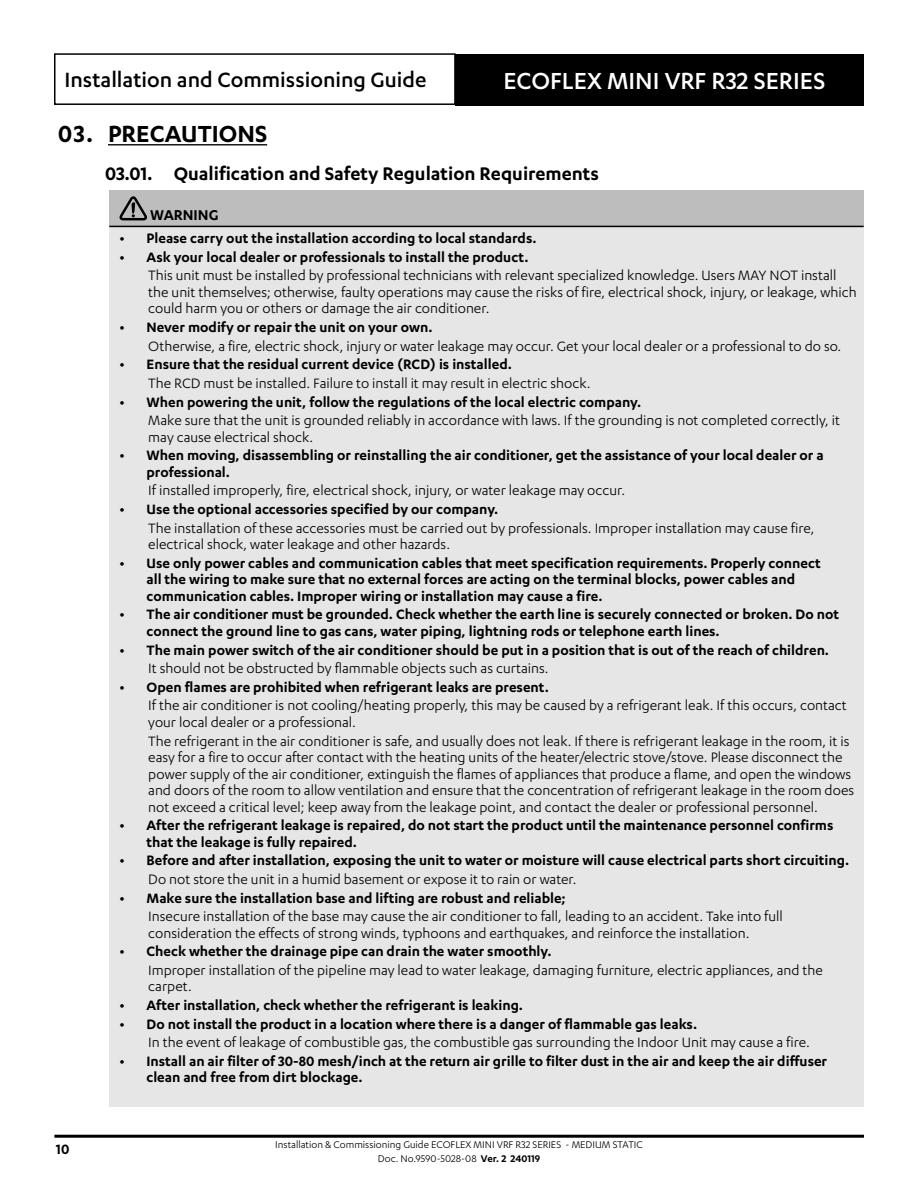
<style>
.page{position:relative;width:918px;height:1188px;background:#fff}
.page>*{position:absolute;margin:0;border:0;box-sizing:border-box;transform-origin:0 0}
.t1{font:500 27px "Karbon";color:#fff}
.t2{font:600 27px "Karbon";color:#000}
.t3{font:500 24px "Karbon";color:#000}
.t4{font:600 21px "Karbon";color:#000}
.NOTES_Title{font:600 16.5px "Karbon";color:#000}
.NOTES_Content_10_5{font:15.75px/16.5px "Karbon";color:#000}
.t5{font:600 15.75px/16.5px "Karbon";color:#000}
.t6{font:11.25px/13.5px "Karbon";color:#000;text-align:center}
.s1{font-weight:600}
</style>
<div class="page">
<div style="left:54px;top:53px;width:402px;height:52px;border:2px solid #000"></div>
<div style="left:456px;top:54px;width:408px;height:52px;background:#000"></div>
<hr style="left:54px;top:1135px;width:810px;height:3px;background:#000">
<hr style="left:108px;top:144px;width:159px;height:1px;background:#000">
<div style="left:109px;top:190px;width:755px;height:36px;background:#bdbdbd"></div>
<div style="left:109px;top:226px;width:755px;height:881px;background:#e6e6e6"></div>
<hr style="left:109px;top:226px;width:755px;height:1px;background:#000">
<svg style="left:119px;top:196px;width:28px;height:25px"></svg>
<h2 class="t3" style="left:64px;top:67px;width:364px">Installation and Commissioning Guide</h2>
<h1 class="t1" style="left:503px;top:66px;width:323px">ECOFLEX MINI VRF R32 SERIES</h1>
<p class="t2" style="left:58px;top:119px;width:210px">03. PRECAUTIONS</p>
<p class="t4" style="left:105px;top:162px;width:496px">03.01. Qualification and Safety Regulation Requirements</p>
<p class="NOTES_Title" style="left:150px;top:206px;width:70px">WARNING</p>
<p class="t5" style="left:120px;top:230px;width:419px">• Please carry out the installation according to local standards.</p>
<p class="t5" style="left:120px;top:248px;width:410px">• Ask your local dealer or professionals to install the product.</p>
<p class="NOTES_Content_10_5" style="left:148px;top:267px;width:710px">This unit must be installed by professional technicians with relevant specialized knowledge. Users MAY NOT install the unit themselves; otherwise, faulty operations may cause the risks of fire, electrical shock, injury, or leakage, which could harm you or others or damage the air conditioner.</p>
<p class="t5" style="left:120px;top:318px;width:314px">• Never modify or repair the unit on your own.</p>
<p class="NOTES_Content_10_5" style="left:148px;top:337px;width:695px">Otherwise, a fire, electric shock, injury or water leakage may occur. Get your local dealer or a professional to do so.</p>
<p class="t5" style="left:120px;top:356px;width:394px">• Ensure that the residual current device (RCD) is installed.</p>
<p class="NOTES_Content_10_5" style="left:148px;top:374px;width:444px">The RCD must be installed. Failure to install it may result in electric shock.</p>
<p class="t5" style="left:120px;top:393px;width:523px">• When powering the unit, follow the regulations of the local electric company.</p>
<p class="NOTES_Content_10_5" style="left:148px;top:412px;width:693px">Make sure that the unit is grounded reliably in accordance with laws. If the grounding is not completed correctly, it may cause electrical shock.</p>
<p class="t5" style="left:147px;top:447px;width:679px;text-indent:-27px">• When moving, disassembling or reinstalling the air conditioner, get the assistance of your local dealer or a professional.</p>
<p class="NOTES_Content_10_5" style="left:148px;top:482px;width:478px">If installed improperly, fire, electrical shock, injury, or water leakage may occur.</p>
<p class="t5" style="left:120px;top:500px;width:380px">• Use the optional accessories specified by our company.</p>
<p class="NOTES_Content_10_5" style="left:148px;top:519px;width:668px">The installation of these accessories must be carried out by professionals. Improper installation may cause fire, electrical shock, water leakage and other hazards.</p>
<p class="t5" style="left:147px;top:554px;width:676px;text-indent:-27px">• Use only power cables and communication cables that meet specification requirements. Properly connect all the wiring to make sure that no external forces are acting on the terminal blocks, power cables and communication cables. Improper wiring or installation may cause a fire.</p>
<p class="t5" style="left:147px;top:606px;width:694px;text-indent:-27px">• The air conditioner must be grounded. Check whether the earth line is securely connected or broken. Do not connect the ground line to gas cans, water piping, lightning rods or telephone earth lines.</p>
<p class="t5" style="left:120px;top:641px;width:711px">• The main power switch of the air conditioner should be put in a position that is out of the reach of children.</p>
<p class="NOTES_Content_10_5" style="left:148px;top:660px;width:402px">It should not be obstructed by flammable objects such as curtains.</p>
<p class="t5" style="left:120px;top:678px;width:431px">• Open flames are prohibited when refrigerant leaks are present.</p>
<p class="NOTES_Content_10_5" style="left:148px;top:697px;width:700px">If the air conditioner is not cooling/heating properly, this may be caused by a refrigerant leak. If this occurs, contact your local dealer or a professional.</p>
<p class="NOTES_Content_10_5" style="left:148px;top:732px;width:708px">The refrigerant in the air conditioner is safe, and usually does not leak. If there is refrigerant leakage in the room, it is easy for a fire to occur after contact with the heating units of the heater/electric stove/stove. Please disconnect the power supply of the air conditioner, extinguish the flames of appliances that produce a flame, and open the windows and doors of the room to allow ventilation and ensure that the concentration of refrigerant leakage in the room does not exceed a critical level; keep away from the leakage point, and contact the dealer or professional personnel.</p>
<p class="t5" style="left:147px;top:817px;width:688px;text-indent:-27px">• After the refrigerant leakage is repaired, do not start the product until the maintenance personnel confirms that the leakage is fully repaired.</p>
<p class="t5" style="left:120px;top:852px;width:731px">• Before and after installation, exposing the unit to water or moisture will cause electrical parts short circuiting.</p>
<p class="NOTES_Content_10_5" style="left:148px;top:870px;width:430px">Do not store the unit in a humid basement or expose it to rain or water.</p>
<p class="t5" style="left:120px;top:889px;width:448px">• Make sure the installation base and lifting are robust and reliable;</p>
<p class="NOTES_Content_10_5" style="left:148px;top:908px;width:636px">Insecure installation of the base may cause the air conditioner to fall, leading to an accident. Take into full consideration the effects of strong winds, typhoons and earthquakes, and reinforce the installation.</p>
<p class="t5" style="left:120px;top:943px;width:434px">• Check whether the drainage pipe can drain the water smoothly.</p>
<p class="NOTES_Content_10_5" style="left:148px;top:961px;width:676px">Improper installation of the pipeline may lead to water leakage, damaging furniture, electric appliances, and the carpet.</p>
<p class="t5" style="left:120px;top:996px;width:405px">• After installation, check whether the refrigerant is leaking.</p>
<p class="t5" style="left:120px;top:1015px;width:579px">• Do not install the product in a location where there is a danger of flammable gas leaks.</p>
<p class="NOTES_Content_10_5" style="left:148px;top:1034px;width:663px">In the event of leakage of combustible gas, the combustible gas surrounding the Indoor Unit may cause a fire.</p>
<p class="t5" style="left:147px;top:1052px;width:682px;text-indent:-27px">• Install an air filter of 30-80 mesh/inch at the return air grille to filter dust in the air and keep the air diffuser clean and free from dirt blockage.</p>
<p class="t5" style="left:56px;top:1140px;width:15px">10</p>
<p class="t6" style="left:275px;top:1138px;width:369px">Installation &amp; Commissioning Guide ECOFLEX MINI VRF R32 SERIES - MEDIUM STATIC<br>Doc. No.9590-5028-08 <span class="s1">Ver. 2 240119</span></p>
</div>
